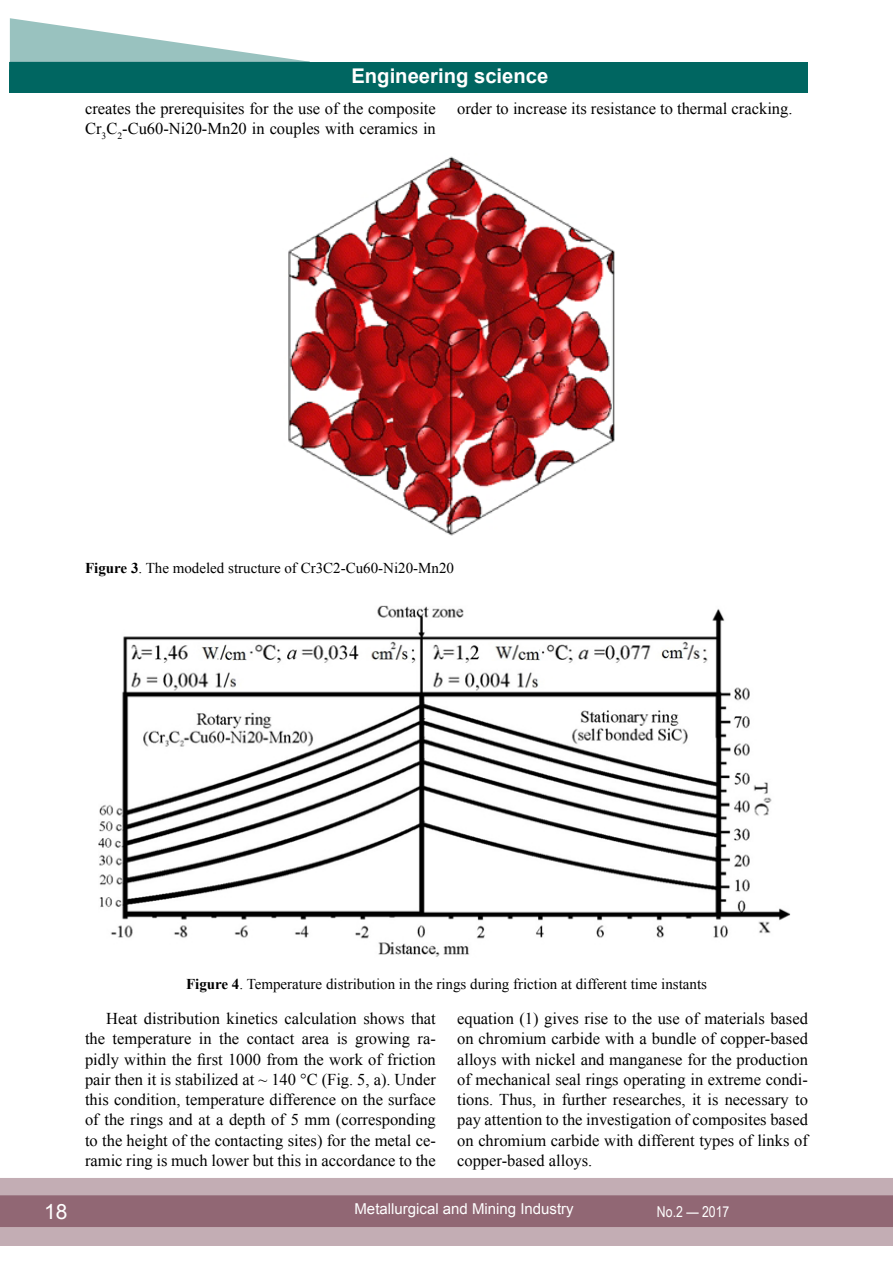
<style>
.page{position:relative;width:893px;height:1263px;background:#fff}
.page>*{position:absolute;margin:0;border:0;box-sizing:border-box;transform-origin:0 0}
.t1{font:21px "Arial";color:#fff}
.t2{font:700 20.25px "Arial";color:#fff}
.t3{font:16.5px/20.2px "Times New Roman";color:#000;text-align:justify}
.t4{font:15px "Times New Roman";color:#000}
.t5{font:15px "Arial";color:#fff}
.t6{font:15px "Arial Narrow";color:#fff}
.s1{font-weight:700}
</style>
<div class="page">
<div style="left:0;top:1178px;width:893px;height:68px;background:#c3adb4"></div>
<div style="left:0;top:1195px;width:893px;height:32px;background:#916774;border:2px solid #916774"></div>
<div style="left:10px;top:62px;width:798px;height:30px;background:#006661"></div>
<svg style="left:10px;top:18px;width:300px;height:44px"></svg>
<img style="left:288px;top:156px;width:327px;height:380px">
<img style="left:98px;top:605px;width:693px;height:352px">
<p class="t2" style="left:351px;top:62px;width:198px">Engineering science</p>
<p class="t3" style="left:85px;top:98px;width:352px">creates the prerequisites for the use of the composite<br>Cr<sub>3</sub>C<sub>2</sub>-Cu60-Ni20-Mn20 in couples with ceramics in</p>
<p class="t3" style="left:457px;top:98px;width:337px">order to increase its resistance to thermal cracking.</p>
<p class="t4" style="left:85px;top:558px;width:370px"><span class="s1">Figure 3</span>. The modeled structure of Cr3C2-Cu60-Ni20-Mn20</p>
<p class="t4" style="left:186px;top:974px;width:522px"><span class="s1">Figure 4</span>. Temperature distribution in the rings during friction at different time instants</p>
<p class="t3" style="left:85px;top:1008px;width:352px;text-indent:21px">Heat distribution kinetics calculation shows that the temperature in the contact area is growing ra&shy;pidly within the first 1000 from the work of friction pair then it is stabilized at ~ 140 °C (Fig. 5, a). Under this condition, temperature difference on the surface of the rings and at a depth of 5 mm (corresponding to the height of the contacting sites) for the metal ce&shy;ramic ring is much lower but this in accordance to the</p>
<p class="t3" style="left:457px;top:1008px;width:352px">equation (1) gives rise to the use of materials based on chromium carbide with a bundle of copper-based alloys with nickel and manganese for the production of mechanical seal rings operating in extreme condi&shy;tions. Thus, in further researches, it is necessary to pay attention to the investigation of composites based on chromium carbide with different types of links of copper-based alloys.</p>
<p class="t1" style="left:44px;top:1197px;width:25px">18</p>
<p class="t5" style="left:354px;top:1199px;width:221px">Metallurgical and Mining Industry</p>
<p class="t6" style="left:657px;top:1201px;width:74px">No.2 — 2017</p>
</div>
